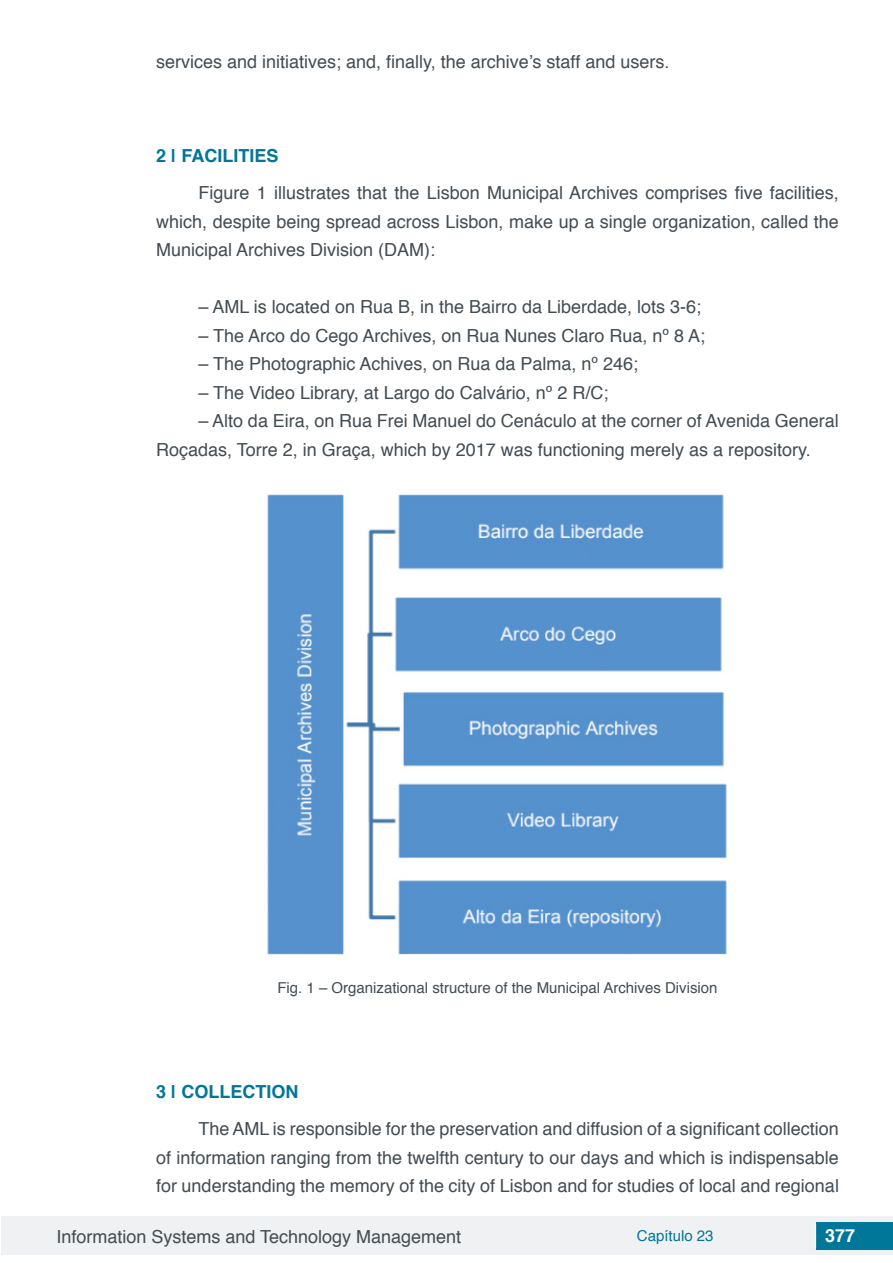
<style>
.page{position:relative;width:893px;height:1263px;background:#fff}
.page>*{position:absolute;margin:0;border:0;box-sizing:border-box;transform-origin:0 0}
.t1{font:18px/28.5px "Helvetica";color:#434c52;text-align:justify}
.t2{font:700 18px "Helvetica";color:#007699}
.t3{font:700 18px "Helvetica";color:#fff}
.t4{font:15px "Helvetica";color:#434c52}
.t5{font:15px "Helvetica";color:#007699}
</style>
<div class="page">
<div style="left:1px;top:1216px;width:891px;height:38px;background:#f0f1f2"></div>
<div style="left:816px;top:1222px;width:77px;height:27px;background:#007699"></div>
<svg style="left:815px;top:1224px;width:1px;height:24px"></svg>
<img style="left:267px;top:494px;width:460px;height:461px">
<p class="t1" style="left:156px;top:47px;width:515px">services and initiatives; and, finally, the archive’s staff and users.</p>
<p class="t2" style="left:156px;top:141px;width:124px">2 | FACILITIES</p>
<p class="t1" style="left:156px;top:179px;width:684px;text-indent:43px">Figure 1 illustrates that the Lisbon Municipal Archives comprises five facilities, which, despite being spread across Lisbon, make up a single organization, called the Municipal Archives Division (DAM):</p>
<p class="t1" style="left:199px;top:293px;width:504px">– AML is located on Rua B, in the Bairro da Liberdade, lots 3-6;</p>
<p class="t1" style="left:199px;top:321px;width:508px">– The Arco do Cego Archives, on Rua Nunes Claro Rua, nº 8 A;</p>
<p class="t1" style="left:199px;top:350px;width:441px">– The Photographic Achives, on Rua da Palma, nº 246;</p>
<p class="t1" style="left:199px;top:378px;width:411px">– The Video Library, at Largo do Calvário, nº 2 R/C;</p>
<p class="t1" style="left:156px;top:407px;width:684px;text-indent:43px">– Alto da Eira, on Rua Frei Manuel do Cenáculo at the corner of Avenida General<br>Roçadas, Torre 2, in Graça, which by 2017 was functioning merely as a repository.</p>
<p class="t4" style="left:277px;top:976px;width:442px">Fig. 1 – Organizational structure of the Municipal Archives Division</p>
<p class="t2" style="left:156px;top:1077px;width:144px">3 | COLLECTION</p>
<p class="t1" style="left:156px;top:1115px;width:684px;text-indent:43px">The AML is responsible for the preservation and diffusion of a significant collection of information ranging from the twelfth century to our days and which is indispensable for understanding the memory of the city of Lisbon and for studies of local and regional</p>
<p class="t1" style="left:56px;top:1223px;width:406px">Information Systems and Technology Management</p>
<p class="t5" style="left:637px;top:1224px;width:78px">Capítulo 23</p>
<p class="t3" style="left:825px;top:1221px;width:32px">377</p>
</div>
